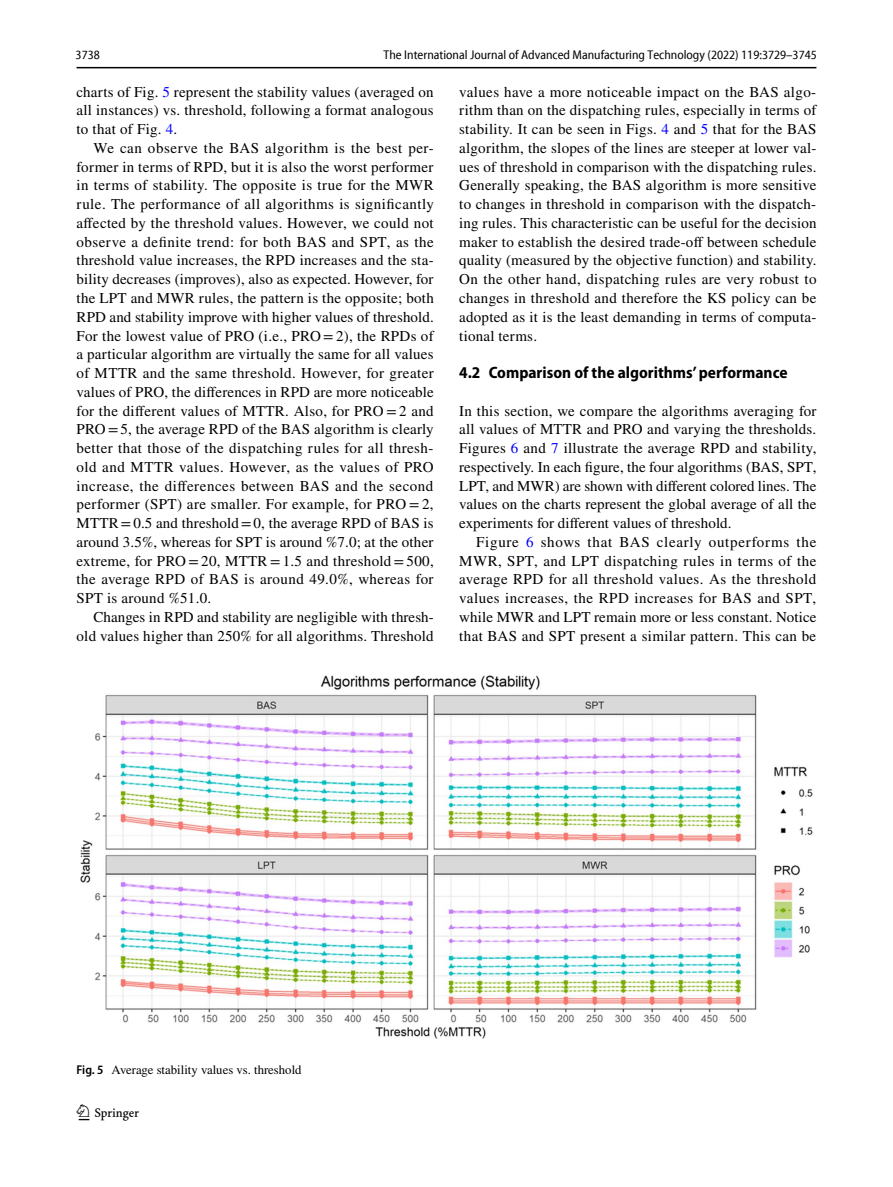
<style>
.page{position:relative;width:893px;height:1187px;background:#fff}
.page>*{position:absolute;margin:0;border:0;box-sizing:border-box;transform-origin:0 0}
.t1{font:22.5px "Springnew Regular 2";color:#000}
.t2{font:700 semi-condensed 16.5px "Myriad Pro";color:#000}
.t3{font:15px/18.8px "STIX";letter-spacing:.015em;color:#000;text-align:justify}
.t4{font:semi-condensed 12.75px "Myriad Pro Unic";color:#000}
.t5{font:12.75px "STIX";color:#000}
.s1{color:#00f}
.s2{font-family:"Myriad Pro";font-weight:600;font-stretch:semi-condensed}
</style>
<div class="page">
<hr style="left:77px;top:67px;width:739px;height:1px;background:#000">
<img style="left:81px;top:675px;width:731px;height:363px">
<p class="t4" style="left:76px;top:50px;width:26px">3738</p>
<p class="t4" style="left:384px;top:50px;width:435px">The International Journal of Advanced Manufacturing Technology (2022) 119:3729–3745</p>
<p class="t3" style="left:77px;top:83px;width:359px">charts of Fig. <span class="s1">5</span> represent the stability values (averaged on all instances) vs. threshold, following a format analogous to that of Fig. <span class="s1">4</span>.</p>
<p class="t3" style="left:77px;top:139px;width:359px;text-indent:17px">We can observe the BAS algorithm is the best per&shy;former in terms of RPD, but it is also the worst performer in terms of stability. The opposite is true for the MWR rule. The performance of all algorithms is significantly affected by the threshold values. However, we could not observe a definite trend: for both BAS and SPT, as the threshold value increases, the RPD increases and the sta&shy;bility decreases (improves), also as expected. However, for the LPT and MWR rules, the pattern is the opposite; both RPD and stability improve with higher values of threshold.<br>For the lowest value of PRO (i.e., PRO =2), the RPDs of a particular algorithm are virtually the same for all values of MTTR and the same threshold. However, for greater values of PRO, the differences in RPD are more noticeable for the different values of MTTR. Also, for PRO =2 and PRO =5, the average RPD of the BAS algorithm is clearly better that those of the dispatching rules for all thresh&shy;old and MTTR values. However, as the values of PRO increase, the differences between BAS and the second performer (SPT) are smaller. For example, for PRO = 2, MTTR=0.5 and threshold=0, the average RPD of BAS is around 3.5%, whereas for SPT is around %7.0; at the other extreme, for PRO =20, MTTR=1.5 and threshold=500, the average RPD of BAS is around 49.0%, whereas for SPT is around %51.0.</p>
<p class="t3" style="left:77px;top:608px;width:359px;text-align:right">Changes in RPD and stability are negligible with thresh&shy;old values higher than 250% for all algorithms. Threshold</p>
<p class="t3" style="left:459px;top:83px;width:359px">values have a more noticeable impact on the BAS algo&shy;rithm than on the dispatching rules, especially in terms of stability. It can be seen in Figs. <span class="s1">4</span> and <span class="s1">5</span> that for the BAS algorithm, the slopes of the lines are steeper at lower val&shy;ues of threshold in comparison with the dispatching rules.<br>Generally speaking, the BAS algorithm is more sensitive to changes in threshold in comparison with the dispatch&shy;ing rules. This characteristic can be useful for the decision maker to establish the desired trade-off between schedule quality (measured by the objective function) and stability.<br>On the other hand, dispatching rules are very robust to changes in threshold and therefore the KS policy can be adopted as it is the least demanding in terms of computa&shy;tional terms.</p>
<p class="t2" style="left:459px;top:363px;width:330px">4.2 Comparison of the algorithms’ performance</p>
<p class="t3" style="left:459px;top:402px;width:359px">In this section, we compare the algorithms averaging for all values of MTTR and PRO and varying the thresholds.<br>Figures <span class="s1">6</span> and <span class="s1">7</span> illustrate the average RPD and stability, respectively. In each figure, the four algorithms (BAS, SPT, LPT, and MWR) are shown with different colored lines. The values on the charts represent the global average of all the experiments for different values of threshold.</p>
<p class="t3" style="left:459px;top:533px;width:359px;text-indent:17px">Figure <span class="s1">6</span> shows that BAS clearly outperforms the MWR, SPT, and LPT dispatching rules in terms of the average RPD for all threshold values. As the threshold values increases, the RPD increases for BAS and SPT, while MWR and LPT remain more or less constant. Notice that BAS and SPT present a similar pattern. This can be</p>
<p class="t5" style="left:77px;top:1060px;width:227px"><span class="s2">Fig. 5</span> Average stability values vs. threshold</p>
<h1 class="t1" style="left:79px;top:1104px;width:62px">1 3</h1>
</div>
